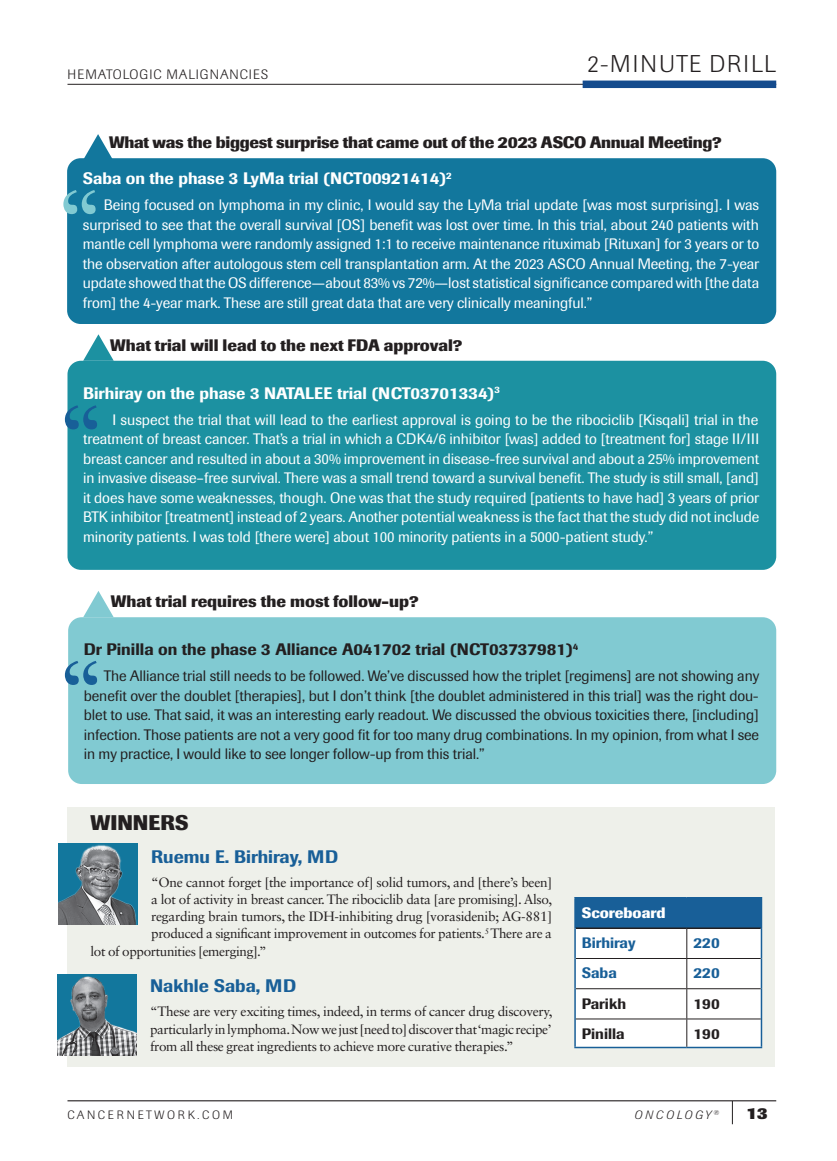
<style>
.page{position:relative;width:837px;height:1161px;background:#fff}
.page>*{position:absolute;margin:0;border:0;box-sizing:border-box;transform-origin:0 0}
.Text_No_Indent{font:90px "Sabon LT Std";color:#185f98}
.Text_No_Indent-2{font:90px "Sabon LT Std";color:#81cad2}
.t1{font:300 24px "Imago";letter-spacing:.09em;color:#231f20}
.Subhead{font:700 21px "Imago";color:#231f20}
.Subhead_Secondary{font:500 18px "Imago";color:#185f98}
.Subhead-2{font:700 16.5px "Imago";letter-spacing:-.01em;color:#231f20}
.Subhead_Secondary-2{font:500 16.5px "Imago";color:#fff}
.Subhead_Secondary-3{font:500 16.5px "Imago";color:#231f20}
.t2{font:800 16.5px "Imago";color:#231f20}
.Text_No_Indent-3{font:15px/19.5px "Imago";letter-spacing:-.005em;color:#fff;text-align:justify}
.Text_No_Indent-4{font:15px/19.5px "Imago";letter-spacing:-.005em;color:#231f20;text-align:justify}
.Subhead_Secondary-4{font:500 15px "Imago";color:#231f20}
.Subhead_Secondary-5{font:500 15px "Imago";color:#185f98}
.Subhead_Secondary-6{font:700 15px "Imago";color:#fff}
.Text_No_Indent-5{font:13.5px/17.2px "Sabon LT Std";letter-spacing:-.025em;color:#231f20;text-align:justify}
.t3{font:300 13.5px "Imago";letter-spacing:.07em;color:#231f20}
.t4{font:300 12px "Imago";letter-spacing:.22em;color:#231f20}
.t5{font:italic 300 12px "Imago";letter-spacing:.22em;color:#231f20}
</style>
<div class="page">
<hr style="left:68px;top:1100px;width:708px;height:1px;background:#231f20">
<svg style="left:732px;top:1101px;width:1px;height:23px"></svg>
<div style="left:67px;top:158px;width:709px;height:166px;background:#12779d;border-radius:14px"></div>
<hr style="left:68px;top:84px;width:708px;height:1px;background:#231f20">
<div style="left:583px;top:81px;width:193px;height:7px;background:#144b8d"></div>
<div style="left:68px;top:807px;width:708px;height:260px;background:#eef0ea"></div>
<div style="left:575px;top:898px;width:186px;height:30px;background:#185f98"></div>
<hr style="left:574px;top:897px;width:113px;height:1px;background:#185f98">
<hr style="left:574px;top:898px;width:2px;height:30px;background:#185f98">
<hr style="left:687px;top:897px;width:75px;height:1px;background:#185f98">
<hr style="left:761px;top:898px;width:1px;height:30px;background:#185f98">
<hr style="left:574px;top:928px;width:2px;height:30px;background:#185f98">
<hr style="left:574px;top:959px;width:2px;height:30px;background:#185f98">
<hr style="left:574px;top:989px;width:2px;height:30px;background:#185f98">
<hr style="left:574px;top:1019px;width:2px;height:28px;background:#185f98">
<hr style="left:574px;top:1047px;width:113px;height:1px;background:#185f98">
<svg style="left:575px;top:928px;width:187px;height:120px;background:#f1f3f4"></svg>
<img style="left:58px;top:843px;width:80px;height:81px">
<img style="left:57px;top:975px;width:80px;height:81px">
<svg style="left:83px;top:134px;width:30px;height:25px"></svg>
<div style="left:68px;top:361px;width:708px;height:209px;background:#1c91a1;border-radius:14px"></div>
<svg style="left:83px;top:334px;width:31px;height:27px"></svg>
<div style="left:68px;top:617px;width:708px;height:167px;background:#81cad2;border-radius:14px"></div>
<svg style="left:83px;top:591px;width:31px;height:26px"></svg>
<p class="t3" style="left:68px;top:67px;width:202px">HEMATOLOGIC MALIGNANCIES</p>
<p class="t1" style="left:587px;top:50px;width:191px">2-MINUTE DRILL</p>
<p class="Subhead-2" style="left:109px;top:132px;width:614px">What was the biggest surprise that came out of the 2023 ASCO Annual Meeting?</p>
<p class="Subhead_Secondary-2" style="left:83px;top:168px;width:371px">Saba on the phase 3 LyMa trial (NCT00921414)<sup>2</sup></p>
<p class="Text_No_Indent-3" style="left:83px;top:195px;width:678px;text-indent:21px">Being focused on lymphoma in my clinic, I would say the LyMa trial update [was most surprising]. I was surprised to see that the overall survival [OS] benefit was lost over time. In this trial, about 240 patients with mantle cell lymphoma were randomly assigned 1:1 to receive maintenance rituximab [Rituxan] for 3 years or to the observation after autologous stem cell transplantation arm. At the 2023 ASCO Annual Meeting, the 7-year update showed that the OS difference—about 83% vs 72%—lost statistical significance compared with [the data from] the 4-year mark. These are still great data that are very clinically meaningful.”</p>
<p class="Text_No_Indent-2" style="left:54px;top:168px;width:52px">“</p>
<p class="Subhead-2" style="left:110px;top:335px;width:354px">What trial will lead to the next FDA approval?</p>
<p class="Subhead_Secondary-2" style="left:83px;top:383px;width:418px">Birhiray on the phase 3 NATALEE trial (NCT03701334)<sup>3</sup></p>
<p class="Text_No_Indent-3" style="left:83px;top:410px;width:678px;text-indent:29px">I suspect the trial that will lead to the earliest approval is going to be the ribociclib [Kisqali] trial in the treatment of breast cancer. That’s a trial in which a CDK4/6 inhibitor [was] added to [treatment for] stage II/III breast cancer and resulted in about a 30% improvement in disease-free survival and about a 25% improvement in invasive disease–free survival. There was a small trend toward a survival benefit. The study is still small, [and] it does have some weaknesses, though. One was that the study required [patients to have had] 3 years of prior BTK inhibitor [treatment] instead of 2 years. Another potential weakness is the fact that the study did not include minority patients. I was told [there were] about 100 minority patients in a 5000-patient study.”</p>
<p class="Text_No_Indent" style="left:56px;top:383px;width:52px">“</p>
<p class="Subhead-2" style="left:111px;top:591px;width:309px">What trial requires the most follow-up?</p>
<p class="Subhead_Secondary-3" style="left:84px;top:639px;width:496px">Dr Pinilla on the phase 3 Alliance A041702 trial (NCT03737981)<sup>4</sup></p>
<p class="Text_No_Indent-4" style="left:84px;top:666px;width:677px;text-indent:20px">The Alliance trial still needs to be followed. We’ve discussed how the triplet [regimens] are not showing any benefit over the doublet [therapies], but I don’t think [the doublet administered in this trial] was the right dou&shy;blet to use. That said, it was an interesting early readout. We discussed the obvious toxicities there, [including] infection. Those patients are not a very good fit for too many drug combinations. In my opinion, from what I see in my practice, I would like to see longer follow-up from this trial.”</p>
<p class="Text_No_Indent" style="left:56px;top:639px;width:52px">“</p>
<p class="Subhead" style="left:91px;top:809px;width:100px">WINNERS</p>
<p class="Subhead_Secondary" style="left:151px;top:845px;width:189px">Ruemu E. Birhiray, MD</p>
<p class="Text_No_Indent-5" style="left:151px;top:873px;width:402px">“One cannot forget [the importance of] solid tumors, and [there’s been]</p>
<p class="Text_No_Indent-5" style="left:151px;top:890px;width:403px">a lot of activity in breast cancer. The ribociclib data [are promising]. Also,</p>
<p class="Text_No_Indent-5" style="left:151px;top:908px;width:402px">regarding brain tumors, the IDH-inhibiting drug [vorasidenib; AG-881]</p>
<p class="Text_No_Indent-5" style="left:151px;top:925px;width:402px">produced a significant improvement in outcomes for patients.<sup>5</sup> There are a</p>
<p class="Text_No_Indent-5" style="left:91px;top:942px;width:178px">lot of opportunities [emerging].”</p>
<p class="Subhead_Secondary" style="left:150px;top:975px;width:148px">Nakhle Saba, MD</p>
<p class="Text_No_Indent-5" style="left:150px;top:1003px;width:404px">“These are very exciting times, indeed, in terms of cancer drug discovery, particularly in lymphoma. Now we just [need to] discover that ‘magic recipe’ from all these great ingredients to achieve more curative therapies.”</p>
<p class="Subhead_Secondary-6" style="left:582px;top:904px;width:85px">Scoreboard</p>
<p class="Subhead_Secondary-5" style="left:582px;top:934px;width:55px">Birhiray</p>
<p class="Subhead_Secondary-5" style="left:694px;top:934px;width:28px">220</p>
<p class="Subhead_Secondary-5" style="left:582px;top:964px;width:36px">Saba</p>
<p class="Subhead_Secondary-5" style="left:694px;top:964px;width:28px">220</p>
<p class="Subhead_Secondary-4" style="left:582px;top:994px;width:46px">Parikh</p>
<p class="Subhead_Secondary-4" style="left:694px;top:994px;width:28px">190</p>
<p class="Subhead_Secondary-4" style="left:582px;top:1025px;width:44px">Pinilla</p>
<p class="Subhead_Secondary-4" style="left:694px;top:1025px;width:28px">190</p>
<p class="t4" style="left:68px;top:1108px;width:167px">CANCERNETWORK.COM</p>
<p class="t5" style="left:634px;top:1108px;width:86px">ONCOLOGY <sup>®</sup></p>
<p class="t2" style="left:746px;top:1104px;width:23px">13</p>
</div>
